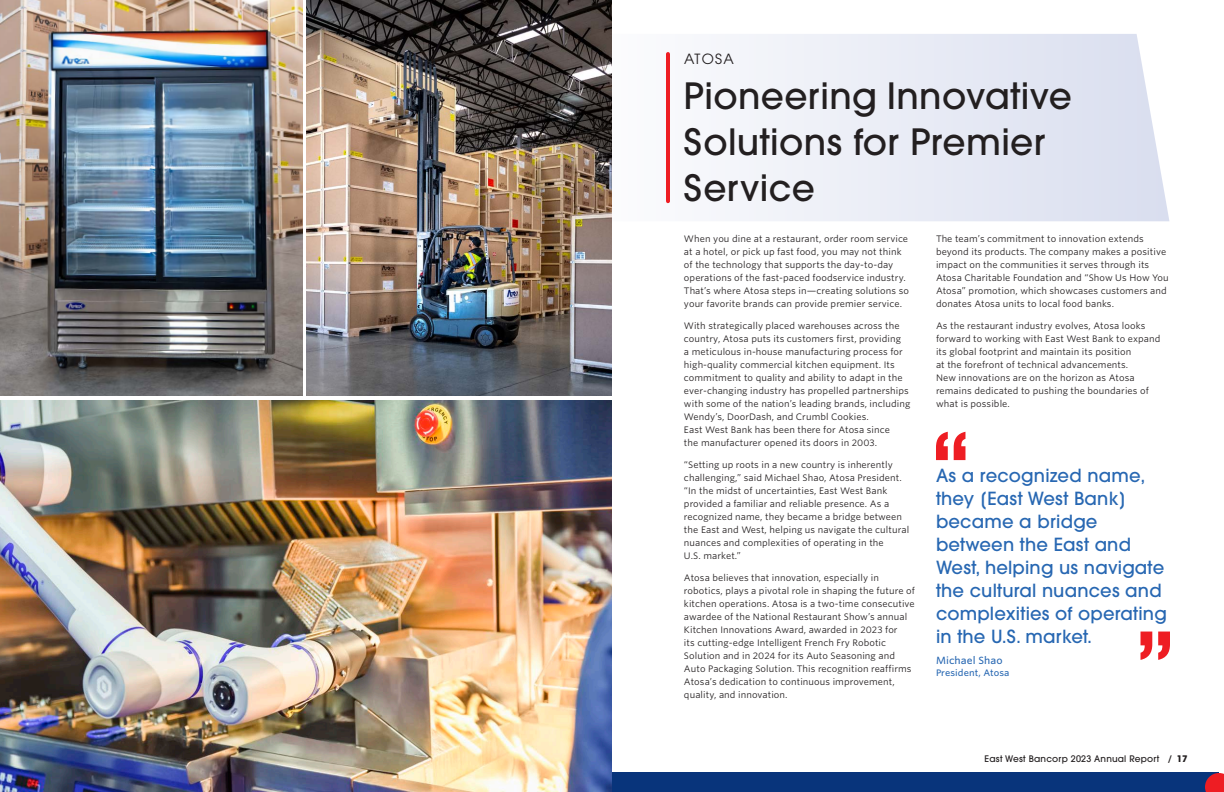
<style>
.page{position:relative;width:1224px;height:792px;background:#fff}
.page>*{position:absolute;margin:0;border:0;box-sizing:border-box;transform-origin:0 0}
.t1{font:500 36px/46px "ITC Avant Garde Pro";letter-spacing:.01em;color:#231f20}
.t2{font:500 18px/23px "ITC Avant Garde Pro";letter-spacing:.01em;color:#2767b2}
.t3{font:14px "ITC Avant Garde Pro";letter-spacing:.09em;color:#231f20}
.t4{font:500 10px "Whitney S Sm";letter-spacing:.01em;color:#2767b2}
.t5{font:9px/13px "Whitney S Sm";letter-spacing:.01em;color:#231f20}
.t6{font:500 9px "ITC Avant Garde Pro";letter-spacing:.02em;color:#231f20}
.t7{font:500 9px "Whitney S Sm";letter-spacing:.01em;color:#2767b2}
.s1{font-weight:700}
</style>
<div class="page">
<div style="left:470px;top:773px;width:749px;height:19px;background:#08347b"></div>
<svg style="left:1205px;top:773px;width:19px;height:19px"></svg>
<div style="left:1217px;top:785px;width:7px;height:7px;background:#ee1d23"></div>
<svg style="left:666px;top:34px;width:503px;height:187px;fill:#e9ecf6"></svg>
<hr style="left:666px;top:54px;width:4px;height:147px;background:#ee1d23">
<svg style="left:936px;top:432px;width:29px;height:28px"></svg>
<svg style="left:1141px;top:632px;width:29px;height:28px"></svg>
<img style="left:0;top:0;width:302px;height:396px">
<img style="left:307px;top:0;width:305px;height:396px">
<img style="left:0;top:400px;width:612px;height:392px">
<p class="t3" style="left:684px;top:51px;width:51px">ATOSA</p>
<p class="t1" style="left:684px;top:73px;width:389px">Pioneering Innovative<br>Solutions for Premier<br>Service</p>
<p class="t5" style="left:684px;top:232px;width:227px">When you dine at a restaurant, order room service at a hotel, or pick up fast food, you may not think of the technology that supports the day-to-day operations of the fast-paced foodservice industry.<br>That’s where Atosa steps in—creating solutions so your favorite brands can provide premier service.</p>
<p class="t5" style="left:684px;top:319px;width:228px">With strategically placed warehouses across the country, Atosa puts its customers first, providing<br>a meticulous in-house manufacturing process for high-quality commercial kitchen equipment. Its commitment to quality and ability to adapt in the ever-changing industry has propelled partnerships with some of the nation’s leading brands, including Wendy’s, DoorDash, and Crumbl Cookies.<br>East West Bank has been there for Atosa since<br>the manufacturer opened its doors in 2003.</p>
<p class="t5" style="left:684px;top:458px;width:227px">“Setting up roots in a new country is inherently challenging,” said Michael Shao, Atosa President. “In the midst of uncertainties, East West Bank provided a familiar and reliable presence. As a recognized name, they became a bridge between the East and West, helping us navigate the cultural nuances and complexities of operating in the<br>U.S. market.”</p>
<p class="t5" style="left:684px;top:571px;width:232px">Atosa believes that innovation, especially in robotics, plays a pivotal role in shaping the future of kitchen operations. Atosa is a two-time consecutive awardee of the National Restaurant Show’s annual Kitchen Innovations Award, awarded in 2023 for<br>its cutting-edge Intelligent French Fry Robotic Solution and in 2024 for its Auto Seasoning and Auto Packaging Solution. This recognition reaffirms Atosa’s dedication to continuous improvement, quality, and innovation.</p>
<p class="t5" style="left:936px;top:232px;width:234px">The team’s commitment to innovation extends beyond its products. The company makes a positive impact on the communities it serves through its Atosa Charitable Foundation and “Show Us How You Atosa” promotion, which showcases customers and donates Atosa units to local food banks.</p>
<p class="t5" style="left:936px;top:319px;width:226px">As the restaurant industry evolves, Atosa looks forward to working with East West Bank to expand its global footprint and maintain its position<br>at the forefront of technical advancements.<br>New innovations are on the horizon as Atosa remains dedicated to pushing the boundaries of what is possible.</p>
<p class="t2" style="left:936px;top:464px;width:232px">As a recognized name, they [East West Bank] became a bridge between the East and<br>West, helping us navigate the cultural nuances and complexities of operating in the U.S. market.</p>
<p class="t4" style="left:936px;top:653px;width:68px">Michael Shao</p>
<p class="t7" style="left:936px;top:666px;width:75px">President, Atosa</p>
<p class="t6" style="left:985px;top:753px;width:205px">East West Bancorp 2023 Annual Report / <span class="s1">17</span></p>
</div>
